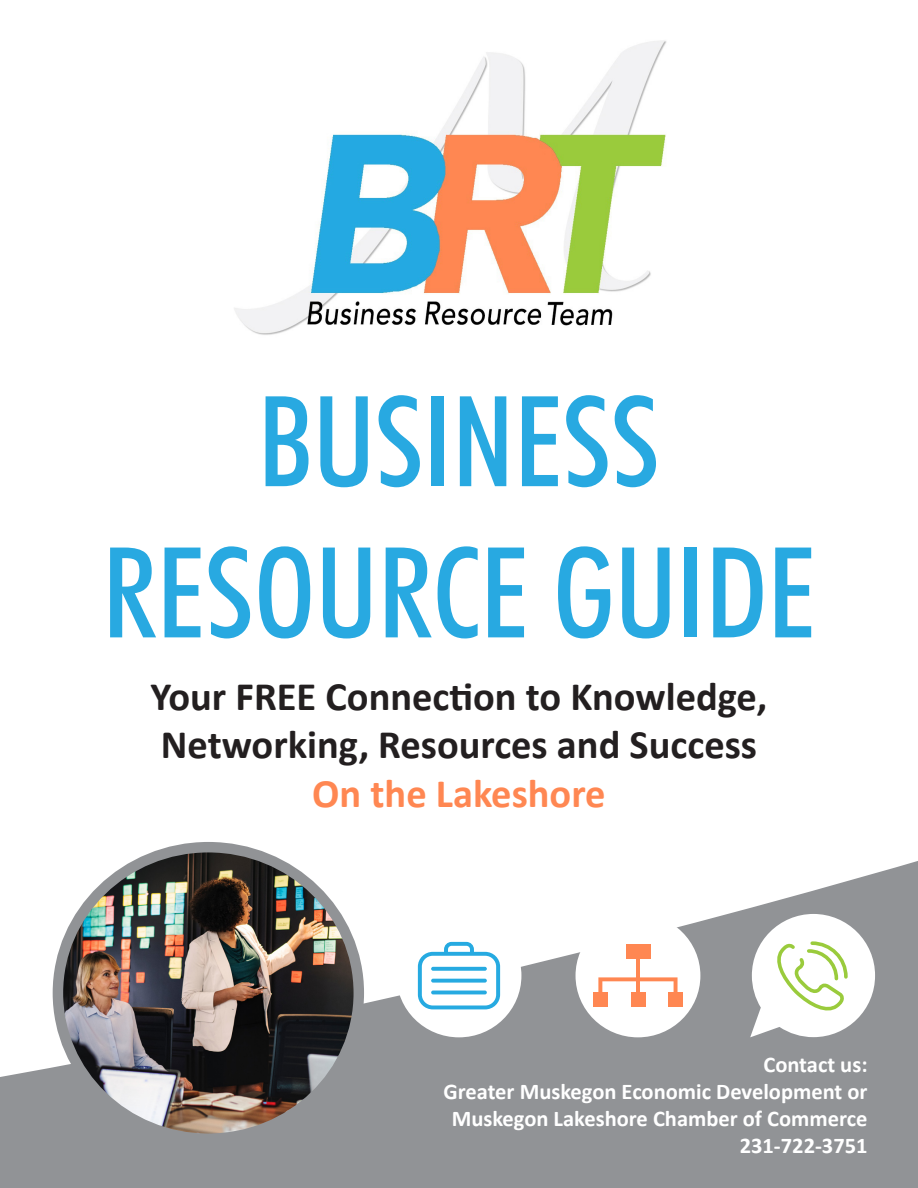
<style>
.page{position:relative;width:918px;height:1188px;background:#fff}
.page>*{position:absolute;margin:0;border:0;box-sizing:border-box;transform-origin:0 0}
.t1{font:500 condensed 126px/151.2px "Futura BT";color:#28a9e1;text-align:center}
.t2{font:700 40.5px/48.6px "Calibri";color:#231f20}
.t3{font:700 40.5px "Calibri";color:#ff8752}
.t4{font:700 22.5px/27px "Calibri";color:#fff;text-align:right}
</style>
<div class="page">
<img style="left:234px;top:40px;width:433px;height:295px">
<svg style="left:0;top:861px;width:918px;height:327px;fill:#919396"></svg>
<svg style="left:750px;top:914px;width:125px;height:123px"></svg>
<div style="left:397px;top:914px;width:124px;height:123px;background:#fff;border-radius:50%"></div>
<svg style="left:418px;top:942px;width:82px;height:67px"></svg>
<svg style="left:431px;top:967px;width:56px;height:4px"></svg>
<svg style="left:431px;top:979px;width:56px;height:4px"></svg>
<hr style="left:431px;top:991px;width:56px;height:3px;background:#26aae1;border-radius:2px">
<div style="left:576px;top:914px;width:124px;height:123px;background:#fff;border-radius:50%"></div>
<svg style="left:598px;top:977px;width:80px;height:15px"></svg>
<hr style="left:636px;top:959px;width:4px;height:38px;background:#ff8752">
<div style="left:626px;top:944px;width:24px;height:15px;background:#ff8752"></div>
<div style="left:631px;top:992px;width:15px;height:15px;background:#ff8752"></div>
<div style="left:668px;top:992px;width:15px;height:15px;background:#ff8752"></div>
<div style="left:593px;top:992px;width:15px;height:15px;background:#ff8752"></div>
<img style="left:62px;top:847px;width:293px;height:292px">
<div style="left:53px;top:842px;width:311px;height:302px;border:11px solid #919396;border-radius:50%"></div>
<h1 class="t1" style="left:102px;top:376px;width:715px">BUSINESS<br>RESOURCE GUIDE</h1>
<h2 class="t2" style="left:151px;top:671px;width:618px">Your FREE Connection to Knowledge,<br>Networking, Resources and Success</h2>
<h2 class="t3" style="left:312px;top:765px;width:295px">On the Lakeshore</h2>
<p class="t4" style="left:443px;top:1051px;width:426px">Contact us:<br>Greater Muskegon Economic Development or<br>Muskegon Lakeshore Chamber of Commerce<br>231-722-3751</p>
</div>
